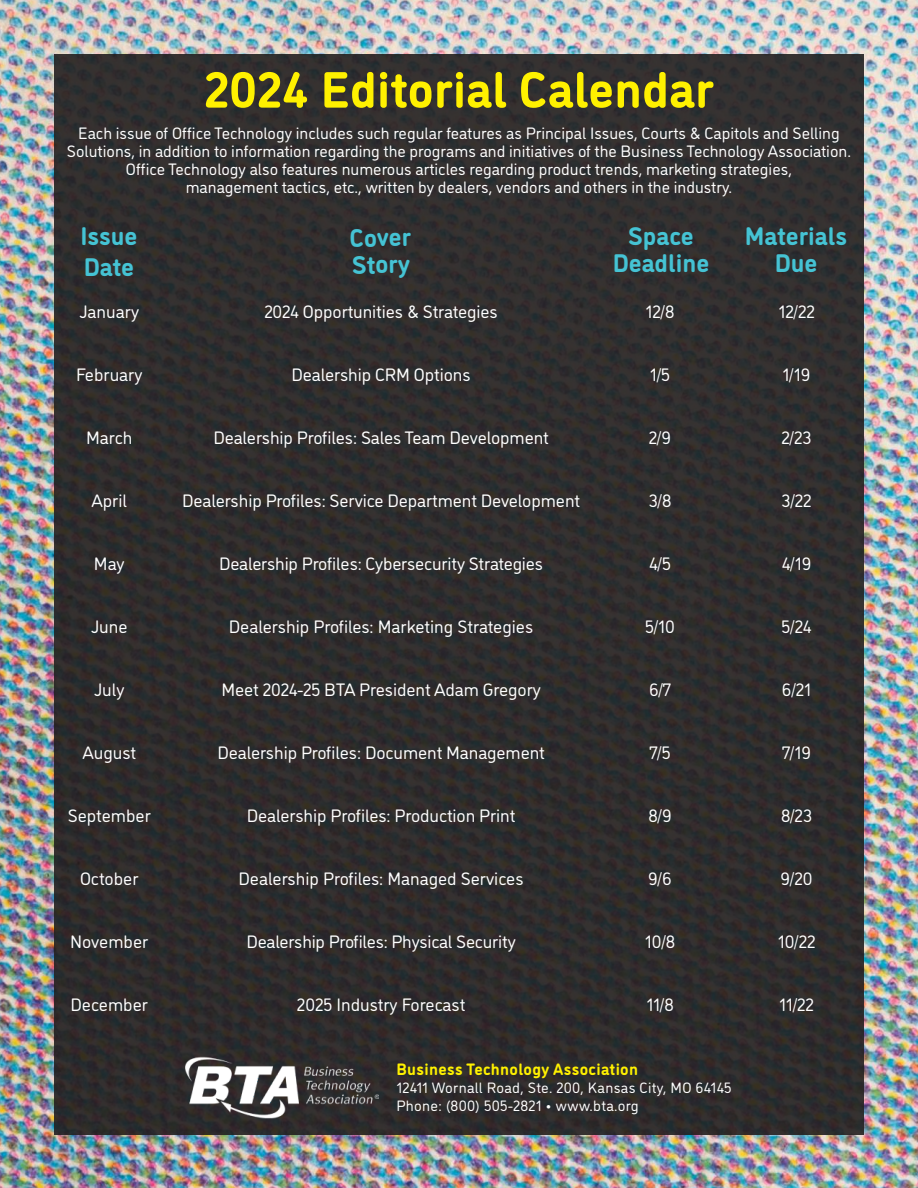
<style>
.page{position:relative;width:918px;height:1188px;background:#fff}
.page>*{position:absolute;margin:0;border:0;box-sizing:border-box;transform-origin:0 0}
.t1{font:700 51px "DI Nosaur";color:#fff100}
.t2{font:700 25.5px/27px "DI Nosaur";color:#45c3d4}
.t3{font:18px "DI Nosaur";letter-spacing:-.005em;color:#fff}
.t4{font:16.5px/18px "DI Nosaur";color:#fff;text-align:center}
.t5{font:700 16.5px "DI Nosaur";letter-spacing:.02em;color:#fff100}
.t6{font:15px/18px "DI Nosaur";letter-spacing:.02em;color:#fff}
</style>
<div class="page">
<img style="left:0;top:0;width:918px;height:1188px">
<div style="left:54px;top:54px;width:810px;height:1080px;background:#2f2d2e"></div>
<img style="left:185px;top:1057px;width:194px;height:61px">
<h1 class="t1" style="left:204px;top:72px;width:512px">2024 Editorial Calendar</h1>
<p class="t4" style="left:67px;top:125px;width:786px">Each issue of Office Technology includes such regular features as Principal Issues, Courts &amp; Capitols and Selling Solutions, in addition to information regarding the programs and initiatives of the Business Technology Association.<br>Office Technology also features numerous articles regarding product trends, marketing strategies,<br>management tactics, etc., written by dealers, vendors and others in the industry.</p>
<h2 class="t2" style="left:80px;top:223px;width:59px;line-height:30.6px">Issue<br>Date</h2>
<h2 class="t2" style="left:350px;top:227px;width:63px;rotate:-1deg">Cover<br>Story</h2>
<h2 class="t2" style="left:613px;top:225px;width:98px;text-align:center">Space<br>Deadline</h2>
<h2 class="t2" style="left:745px;top:225px;width:104px;text-align:center">Materials<br>Due</h2>
<p class="t3" style="left:79px;top:304px;width:61px">January</p>
<p class="t3" style="left:264px;top:304px;width:235px">2024 Opportunities &amp; Strategies</p>
<p class="t3" style="left:646px;top:304px;width:30px">12/8</p>
<p class="t3" style="left:778px;top:304px;width:38px">12/22</p>
<p class="t3" style="left:76px;top:367px;width:68px">February</p>
<p class="t3" style="left:292px;top:367px;width:181px">Dealership CRM Options</p>
<p class="t3" style="left:650px;top:367px;width:22px">1/5</p>
<p class="t3" style="left:783px;top:367px;width:30px">1/19</p>
<p class="t3" style="left:86px;top:430px;width:48px">March</p>
<p class="t3" style="left:213px;top:430px;width:337px">Dealership Profiles: Sales Team Development</p>
<p class="t3" style="left:649px;top:430px;width:24px">2/9</p>
<p class="t3" style="left:782px;top:430px;width:32px">2/23</p>
<p class="t3" style="left:91px;top:493px;width:37px">April</p>
<p class="t3" style="left:182px;top:493px;width:400px">Dealership Profiles: Service Department Development</p>
<p class="t3" style="left:649px;top:493px;width:24px">3/8</p>
<p class="t3" style="left:782px;top:493px;width:32px">3/22</p>
<p class="t3" style="left:94px;top:556px;width:32px">May</p>
<p class="t3" style="left:219px;top:556px;width:325px">Dealership Profiles: Cybersecurity Strategies</p>
<p class="t3" style="left:649px;top:556px;width:23px">4/5</p>
<p class="t3" style="left:782px;top:556px;width:31px">4/19</p>
<p class="t3" style="left:91px;top:619px;width:38px">June</p>
<p class="t3" style="left:229px;top:619px;width:306px">Dealership Profiles: Marketing Strategies</p>
<p class="t3" style="left:645px;top:619px;width:31px">5/10</p>
<p class="t3" style="left:782px;top:619px;width:31px">5/24</p>
<p class="t3" style="left:94px;top:682px;width:32px">July</p>
<p class="t3" style="left:221px;top:682px;width:321px">Meet 2024-25 BTA President Adam Gregory</p>
<p class="t3" style="left:649px;top:682px;width:24px">6/7</p>
<p class="t3" style="left:782px;top:682px;width:31px">6/21</p>
<p class="t3" style="left:82px;top:745px;width:55px">August</p>
<p class="t3" style="left:217px;top:745px;width:329px">Dealership Profiles: Document Management</p>
<p class="t3" style="left:649px;top:745px;width:23px">7/5</p>
<p class="t3" style="left:782px;top:745px;width:31px">7/19</p>
<p class="t3" style="left:68px;top:808px;width:85px">September</p>
<p class="t3" style="left:247px;top:808px;width:270px">Dealership Profiles: Production Print</p>
<p class="t3" style="left:648px;top:808px;width:25px">8/9</p>
<p class="t3" style="left:781px;top:808px;width:33px">8/23</p>
<p class="t3" style="left:80px;top:871px;width:60px">October</p>
<p class="t3" style="left:239px;top:871px;width:287px">Dealership Profiles: Managed Services</p>
<p class="t3" style="left:648px;top:871px;width:25px">9/6</p>
<p class="t3" style="left:781px;top:871px;width:34px">9/20</p>
<p class="t3" style="left:70px;top:934px;width:80px">November</p>
<p class="t3" style="left:247px;top:934px;width:271px">Dealership Profiles: Physical Security</p>
<p class="t3" style="left:645px;top:934px;width:32px">10/8</p>
<p class="t3" style="left:778px;top:934px;width:39px">10/22</p>
<p class="t3" style="left:71px;top:997px;width:79px">December</p>
<p class="t3" style="left:297px;top:997px;width:170px">2025 Industry Forecast</p>
<p class="t3" style="left:646px;top:997px;width:29px">11/8</p>
<p class="t3" style="left:779px;top:997px;width:36px">11/22</p>
<p class="t5" style="left:396px;top:1063px;width:243px">Business Technology Association</p>
<p class="t6" style="left:396px;top:1080px;width:337px">12411 Wornall Road, Ste. 200, Kansas City, MO 64145<br>Phone: (800) 505-2821 • www.bta.org</p>
</div>
